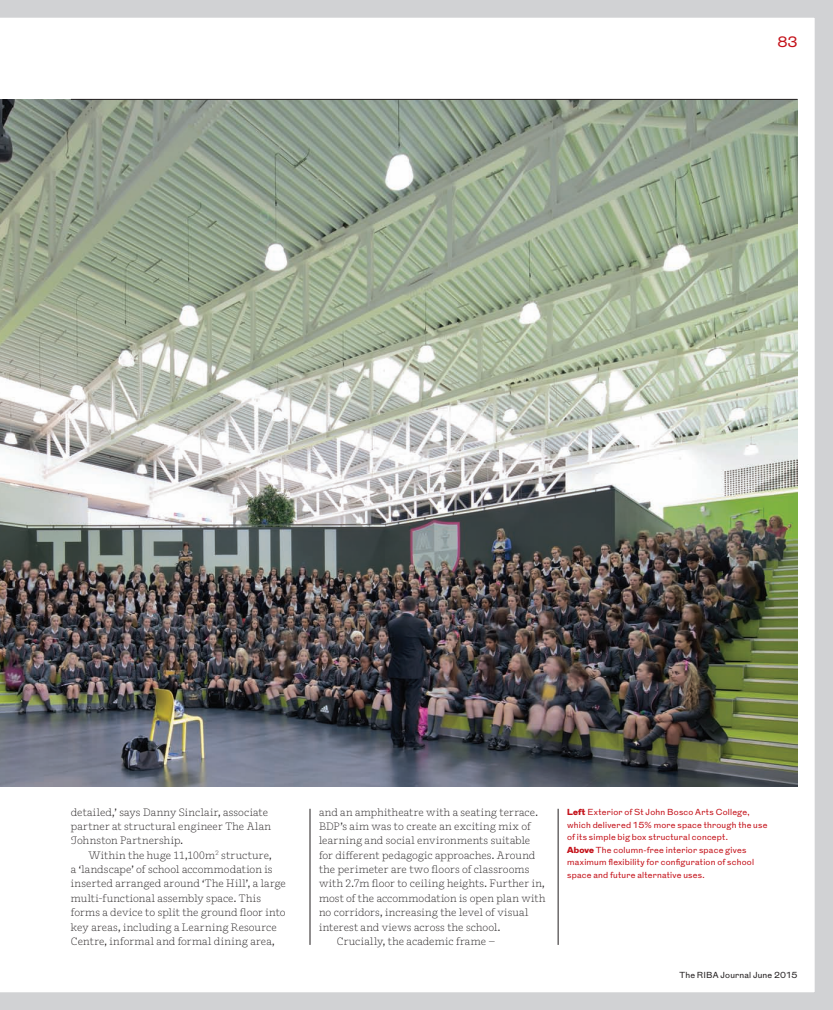
<style>
.page{position:relative;width:833px;height:1010px;background:#fff}
.page>*{position:absolute;margin:0;border:0;box-sizing:border-box;transform-origin:0 0}
.t1{font:15px "RIBAJ Grot";color:#c4121a}
.t2{font:300 10.62px "RIBAJ Outsiders";letter-spacing:.015em;color:#231f20}
.t3{font:8.75px/12.5px "RIBAJ Grot";letter-spacing:.025em;color:#c4121a}
.t4{font:8.75px "RIBAJ Grot";letter-spacing:.02em;color:#231f20}
.s1{font-weight:900}
</style>
<div class="page">
<img style="left:0;top:0;width:833px;height:1010px">
<hr style="left:71px;top:99px;width:726px;height:1px;background:#231f20">
<hr style="left:310px;top:809px;width:1px;height:136px;background:#231f20">
<hr style="left:558px;top:809px;width:1px;height:136px;background:#231f20">
<p class="t1" style="left:777px;top:31px;width:21px">83</p>
<p class="t2" style="left:71px;top:805px;width:199px">detailed,’ says Danny Sinclair, associate</p>
<p class="t2" style="left:71px;top:819px;width:202px">partner at structural engineer The Alan</p>
<p class="t2" style="left:71px;top:834px;width:114px">Johnston Partnership.</p>
<p class="t2" style="left:89px;top:848px;width:185px">Within the huge 11,100m<sup>2</sup> structure,</p>
<p class="t2" style="left:71px;top:862px;width:203px">a ‘landscape’ of school accommodation is</p>
<p class="t2" style="left:71px;top:877px;width:216px">inserted arranged around ‘The Hill’, a large</p>
<p class="t2" style="left:71px;top:891px;width:192px">multi-functional assembly space. This</p>
<p class="t2" style="left:71px;top:905px;width:216px">forms a device to split the ground floor into</p>
<p class="t2" style="left:71px;top:920px;width:207px">key areas, including a Learning Resource</p>
<p class="t2" style="left:71px;top:934px;width:205px">Centre, informal and formal dining area,</p>
<p class="t2" style="left:319px;top:805px;width:220px">and an amphitheatre with a seating terrace.</p>
<p class="t2" style="left:319px;top:819px;width:213px">BDP’s aim was to create an exciting mix of</p>
<p class="t2" style="left:319px;top:834px;width:213px">learning and social environments suitable</p>
<p class="t2" style="left:319px;top:848px;width:218px">for different pedagogic approaches. Around</p>
<p class="t2" style="left:319px;top:862px;width:212px">the perimeter are two floors of classrooms</p>
<p class="t2" style="left:319px;top:877px;width:227px">with 2.7m floor to ceiling heights. Further in,</p>
<p class="t2" style="left:319px;top:891px;width:228px">most of the accommodation is open plan with</p>
<p class="t2" style="left:319px;top:905px;width:211px">no corridors, increasing the level of visual</p>
<p class="t2" style="left:319px;top:920px;width:183px">interest and views across the school.</p>
<p class="t2" style="left:337px;top:934px;width:160px">Crucially, the academic frame –</p>
<p class="t3" style="left:567px;top:806px;width:202px"><span class="s1">Left</span> Exterior of St John Bosco Arts College, which delivered 15% more space through the use of its simple big box structural concept.<br><span class="s1">Above</span> The column-free interior space gives maximum flexibility for configuration of school space and future alternative uses.</p>
<p class="t4" style="left:679px;top:969px;width:119px">The RIBA Journal June 2015</p>
</div>
